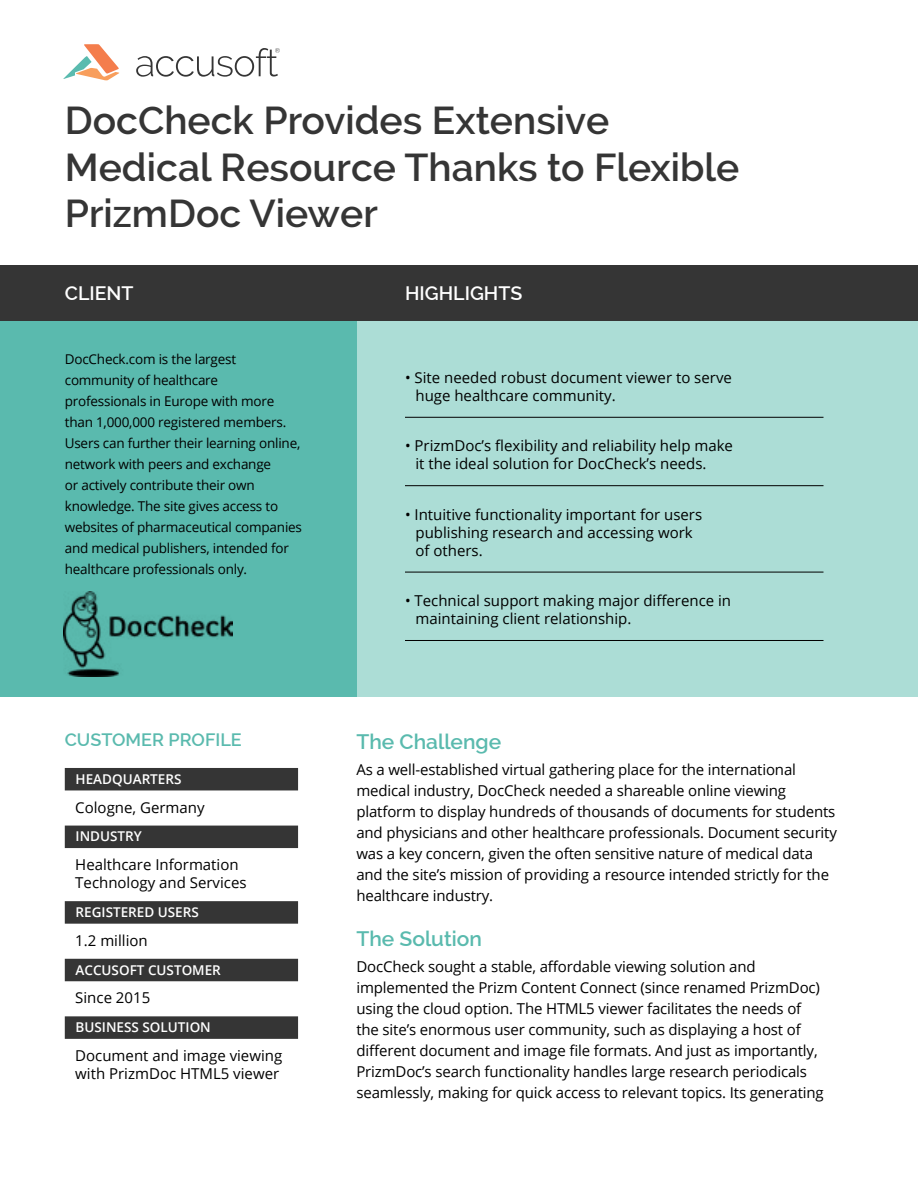
<style>
.page{position:relative;width:918px;height:1188px;background:#fff}
.page>*{position:absolute;margin:0;border:0;box-sizing:border-box;transform-origin:0 0}
.t1{font:600 39px/46.8px "Raleway";color:#353535}
.t2{font:600 21px "Raleway";color:#5abaae}
.t3{font:600 19.5px "Raleway";color:#fff}
.t4{font:600 18px "Raleway";color:#5abaae}
.t5{font:15px/21px "Open Sans";letter-spacing:-.01em;color:#000}
.t6{font:13.5px/21px "Open Sans";letter-spacing:-.015em;color:#000}
.t7{font:600 13.5px "Open Sans";color:#fff}
</style>
<div class="page">
<div style="left:356px;top:265px;width:562px;height:432px;background:#acddd6"></div>
<div style="left:0;top:265px;width:356px;height:432px;background:#5abaae"></div>
<div style="left:0;top:265px;width:918px;height:56px;background:#353535"></div>
<svg style="left:136px;top:48px;width:144px;height:29px"></svg>
<svg style="left:64px;top:44px;width:55px;height:37px"></svg>
<img style="left:64px;top:592px;width:168px;height:84px">
<hr style="left:405px;top:417px;width:419px;height:1px;background:#000">
<hr style="left:405px;top:485px;width:419px;height:1px;background:#000">
<hr style="left:405px;top:572px;width:419px;height:1px;background:#000">
<hr style="left:405px;top:640px;width:419px;height:1px;background:#000">
<div style="left:65px;top:768px;width:233px;height:22px;background:#353535"></div>
<div style="left:65px;top:826px;width:233px;height:22px;background:#353535"></div>
<div style="left:65px;top:901px;width:233px;height:23px;background:#353535"></div>
<div style="left:65px;top:959px;width:233px;height:22px;background:#353535"></div>
<div style="left:65px;top:1016px;width:233px;height:23px;background:#353535"></div>
<h1 class="t1" style="left:65px;top:97px;width:676px">DocCheck Provides Extensive<br>Medical Resource Thanks to Flexible<br>PrizmDoc Viewer</h1>
<h3 class="t3" style="left:65px;top:282px;width:70px">CLIENT</h3>
<p class="t6" style="left:65px;top:348px;width:239px">DocCheck.com is the largest community of healthcare professionals in Europe with more than 1,000,000 registered members.<br>Users can further their learning online, network with peers and exchange<br>or actively contribute their own knowledge. The site gives access to websites of pharmaceutical companies and medical publishers, intended for healthcare professionals only.</p>
<p class="t4" style="left:65px;top:729px;width:179px">CUSTOMER PROFILE</p>
<p class="t7" style="left:76px;top:770px;width:107px">HEADQUARTERS</p>
<p class="t5" style="left:75px;top:796px;width:131px">Cologne, Germany</p>
<p class="t7" style="left:76px;top:827px;width:68px">INDUSTRY</p>
<p class="t5" style="left:75px;top:855px;width:173px;line-height:18px">Healthcare Information<br>Technology and Services</p>
<p class="t7" style="left:76px;top:903px;width:125px">REGISTERED USERS</p>
<p class="t5" style="left:75px;top:929px;width:74px">1.2 million</p>
<p class="t7" style="left:76px;top:960px;width:147px">ACCUSOFT CUSTOMER</p>
<p class="t5" style="left:75px;top:987px;width:77px">Since 2015</p>
<p class="t7" style="left:76px;top:1018px;width:137px">BUSINESS SOLUTION</p>
<p class="t5" style="left:75px;top:1046px;width:209px;line-height:18px">Document and image viewing with PrizmDoc HTML5 viewer</p>
<h3 class="t3" style="left:405px;top:282px;width:119px">HIGHLIGHTS</h3>
<p class="t5" style="left:416px;top:368px;width:318px;line-height:18px;text-indent:-10px">• Site needed robust document viewer to serve huge healthcare community.</p>
<p class="t5" style="left:416px;top:436px;width:319px;line-height:18px;text-indent:-10px">• PrizmDoc’s flexibility and reliability help make it the ideal solution for DocCheck’s needs.</p>
<p class="t5" style="left:416px;top:505px;width:288px;line-height:18px;text-indent:-10px">• Intuitive functionality important for users publishing research and accessing work of others.</p>
<p class="t5" style="left:416px;top:591px;width:317px;line-height:18px;text-indent:-10px">• Technical support making major difference in maintaining client relationship.</p>
<h2 class="t2" style="left:356px;top:729px;width:146px">The Challenge</h2>
<p class="t5" style="left:356px;top:759px;width:482px">As a well-established virtual gathering place for the international medical industry, DocCheck needed a shareable online viewing platform to display hundreds of thousands of documents for students and physicians and other healthcare professionals. Document security was a key concern, given the often sensitive nature of medical data and the site’s mission of providing a resource intended strictly for the healthcare industry.</p>
<h2 class="t2" style="left:356px;top:927px;width:127px">The Solution</h2>
<p class="t5" style="left:356px;top:956px;width:469px">DocCheck sought a stable, affordable viewing solution and implemented the Prizm Content Connect (since renamed PrizmDoc) using the cloud option. The HTML5 viewer facilitates the needs of the site’s enormous user community, such as displaying a host of different document and image file formats. And just as importantly, PrizmDoc’s search functionality handles large research periodicals seamlessly, making for quick access to relevant topics. Its generating</p>
</div>
